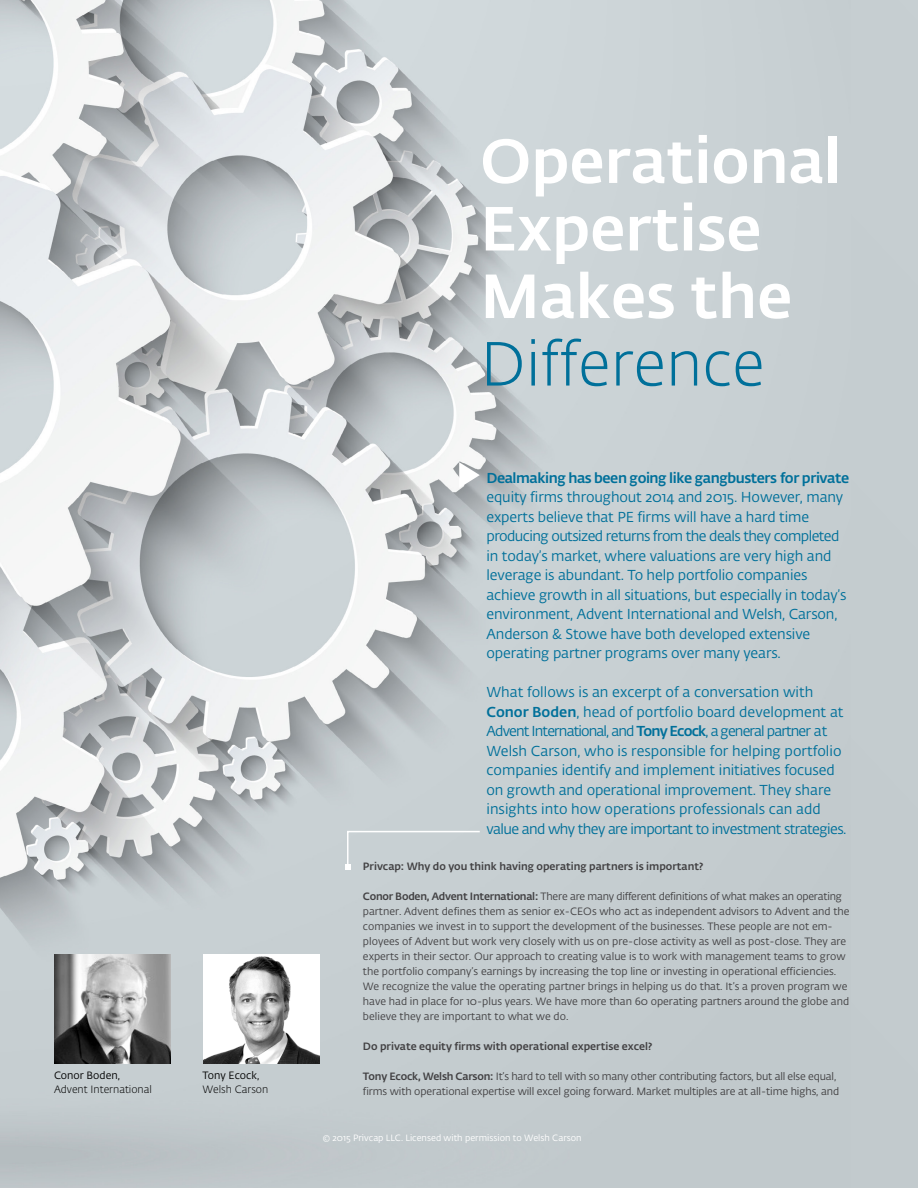
<style>
.page{position:relative;width:918px;height:1188px;background:#c5cdd0}
.page>*{position:absolute;margin:0;border:0;box-sizing:border-box;transform-origin:0 0}
.t1{font:500 61.5px/67.5px "Fedra Sans Alt Pro";color:#fff}
.t2{font:300 61.5px "Fedra Sans Alt Pro";color:#00709a}
.t3{font:14.25px/19.5px "Fedra Sans Alt Pro";letter-spacing:-.01em;color:#00709a}
.t4{font:500 14.25px "Fedra Sans Alt Pro";letter-spacing:-.03em;color:#00709a}
.t5{font:10.5px/15px "Fedra Sans Alt Pro";color:#424143}
.t6{font:500 10.5px "Fedra Sans Alt Pro";color:#424143}
.t7{font:300 10.5px "Fedra Sans Alt Pro";color:#000}
.t8{font:10.5px "Fedra Sans Alt Pro";color:#000}
.t9{font:9px "Fedra Sans Alt Pro";color:#fff}
.s1{font-weight:500}
</style>
<div class="page">
<img style="left:0;top:0;width:571px;height:1177px">
<svg style="left:459px;top:462px;width:21px;height:26px"></svg>
<svg style="left:345px;top:830px;width:136px;height:40px"></svg>
<img style="left:54px;top:954px;width:117px;height:110px">
<img style="left:203px;top:954px;width:117px;height:110px">
<p class="t8" style="left:54px;top:1068px;width:68px">Conor Boden,</p>
<p class="t7" style="left:54px;top:1082px;width:99px">Advent International</p>
<p class="t8" style="left:203px;top:1068px;width:58px">Tony Ecock,</p>
<p class="t7" style="left:203px;top:1082px;width:67px">Welsh Carson</p>
<h1 class="t1" style="left:480px;top:124px;width:363px">Operational<br>Expertise<br>Makes the</h1>
<h1 class="t2" style="left:480px;top:323px;width:286px">Difference</h1>
<h2 class="t4" style="left:487px;top:467px;width:364px">Dealmaking has been going like gangbusters for private</h2>
<p class="t3" style="left:487px;top:487px;width:362px">equity firms throughout 2014 and 2015. However, many experts believe that PE firms will have a hard time producing outsized returns from the deals they completed in today’s market, where valuations are very high and leverage is abundant. To help portfolio companies achieve growth in all situations, but especially in today’s environment, Advent International and Welsh, Carson, Anderson &amp; Stowe have both developed extensive operating partner programs over many years.</p>
<p class="t3" style="left:487px;top:682px;width:362px">What follows is an excerpt of a conversation with <span class="s1">Conor Boden</span>, head of portfolio board development at Advent International, and <span class="s1">Tony Ecock</span>, a general partner at Welsh Carson, who is responsible for helping portfolio companies identify and implement initiatives focused on growth and operational improvement. They share insights into how operations professionals can add value and why they are important to investment strategies.</p>
<p class="t6" style="left:363px;top:858px;width:342px">Privcap: Why do you think having operating partners is important?</p>
<p class="t5" style="left:363px;top:889px;width:488px"><span class="s1">Conor Boden, Advent International:</span> There are many different definitions of what makes an operating partner. Advent defines them as senior ex-CEOs who act as independent advisors to Advent and the companies we invest in to support the development of the businesses. These people are not em&shy;ployees of Advent but work very closely with us on pre-close activity as well as post-close. They are experts in their sector. Our approach to creating value is to work with management teams to grow the portfolio company’s earnings by increasing the top line or investing in operational efficiencies.<br>We recognize the value the operating partner brings in helping us do that. It’s a proven program we have had in place for 10-plus years. We have more than 60 operating partners around the globe and believe they are important to what we do.</p>
<p class="t6" style="left:363px;top:1038px;width:291px">Do private equity firms with operational expertise excel?</p>
<p class="t5" style="left:363px;top:1069px;width:478px"><span class="s1">Tony Ecock, Welsh Carson:</span> It’s hard to tell with so many other contributing factors, but all else equal, firms with operational expertise will excel going forward. Market multiples are at all-time highs, and</p>
<p class="t9" style="left:323px;top:1131px;width:260px">© 2015 Privcap LLC. Licensed with permission to Welsh Carson</p>
</div>
